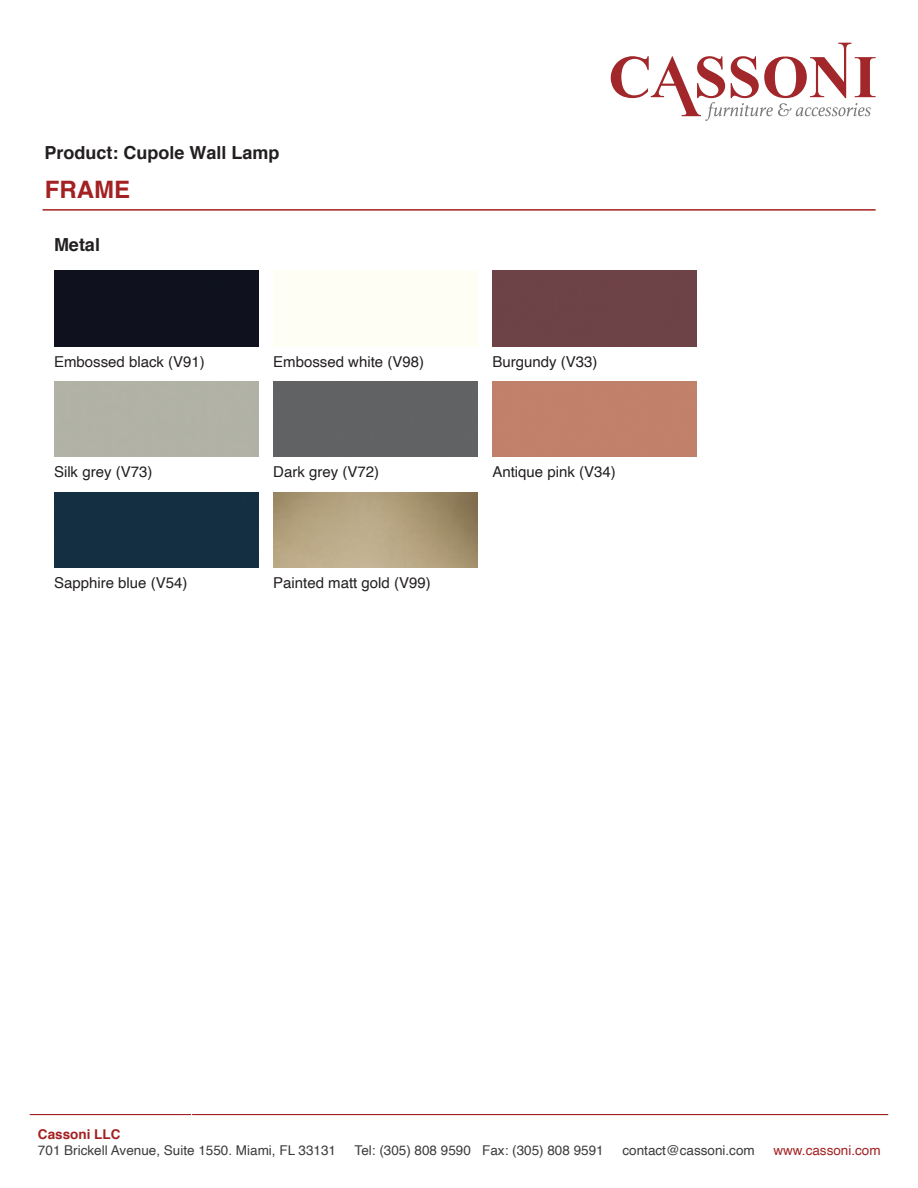
<style>
.page{position:relative;width:918px;height:1188px;background:#fff}
.page>*{position:absolute;margin:0;border:0;box-sizing:border-box;transform-origin:0 0}
.t1{font:700 24px "Helvetica";color:#a32122}
.t2{font:700 18px "Helvetica";color:#231f20}
.t3{font:15px "Helvetica";color:#231f20}
.t4{font:13.5px "Helvetica";color:#3c3c3b}
.t5{font:13.5px "Helvetica";color:#a32122}
.t6{font:700 13.5px "Helvetica";color:#a32122}
</style>
<div class="page">
<hr style="left:30px;top:1114px;width:858px;height:1px;background:#a32122">
<svg style="left:191px;top:1114px;width:13px;height:2px"></svg>
<hr style="left:43px;top:209px;width:833px;height:2px;background:#a3211f">
<svg style="left:611px;top:43px;width:265px;height:78px"></svg>
<div style="left:54px;top:271px;width:204px;height:75px;background:#0f121e"></div>
<div style="left:492px;top:271px;width:205px;height:75px;background:#6e4247"></div>
<div style="left:273px;top:382px;width:204px;height:75px;background:#616263"></div>
<div style="left:492px;top:382px;width:205px;height:75px;background:#c08069"></div>
<div style="left:54px;top:492px;width:204px;height:76px;background:#152f42"></div>
<img style="left:273px;top:492px;width:204px;height:76px">
<p class="t2" style="left:45px;top:138px;width:236px">Product: Cupole Wall Lamp</p>
<h1 class="t1" style="left:45px;top:170px;width:87px">FRAME</h1>
<p class="t2" style="left:54px;top:230px;width:48px">Metal</p>
<p class="t3" style="left:54px;top:350px;width:152px">Embossed black (V91)</p>
<p class="t3" style="left:273px;top:350px;width:152px">Embossed white (V98)</p>
<p class="t3" style="left:492px;top:350px;width:107px">Burgundy (V33)</p>
<p class="t3" style="left:54px;top:461px;width:100px">Silk grey (V73)</p>
<p class="t3" style="left:273px;top:461px;width:107px">Dark grey (V72)</p>
<p class="t3" style="left:492px;top:461px;width:125px">Antique pink (V34)</p>
<p class="t3" style="left:54px;top:571px;width:135px">Sapphire blue (V54)</p>
<p class="t3" style="left:273px;top:571px;width:159px">Painted matt gold (V99)</p>
<p class="t6" style="left:38px;top:1124px;width:84px">Cassoni LLC</p>
<p class="t4" style="left:38px;top:1140px;width:300px">701 Brickell Avenue, Suite 1550. Miami, FL 33131</p>
<p class="t4" style="left:355px;top:1140px;width:251px">Tel: (305) 808 9590 Fax: (305) 808 9591</p>
<p class="t4" style="left:623px;top:1140px;width:134px">contact@cassoni.com</p>
<p class="t5" style="left:773px;top:1140px;width:109px">www.cassoni.com</p>
</div>
